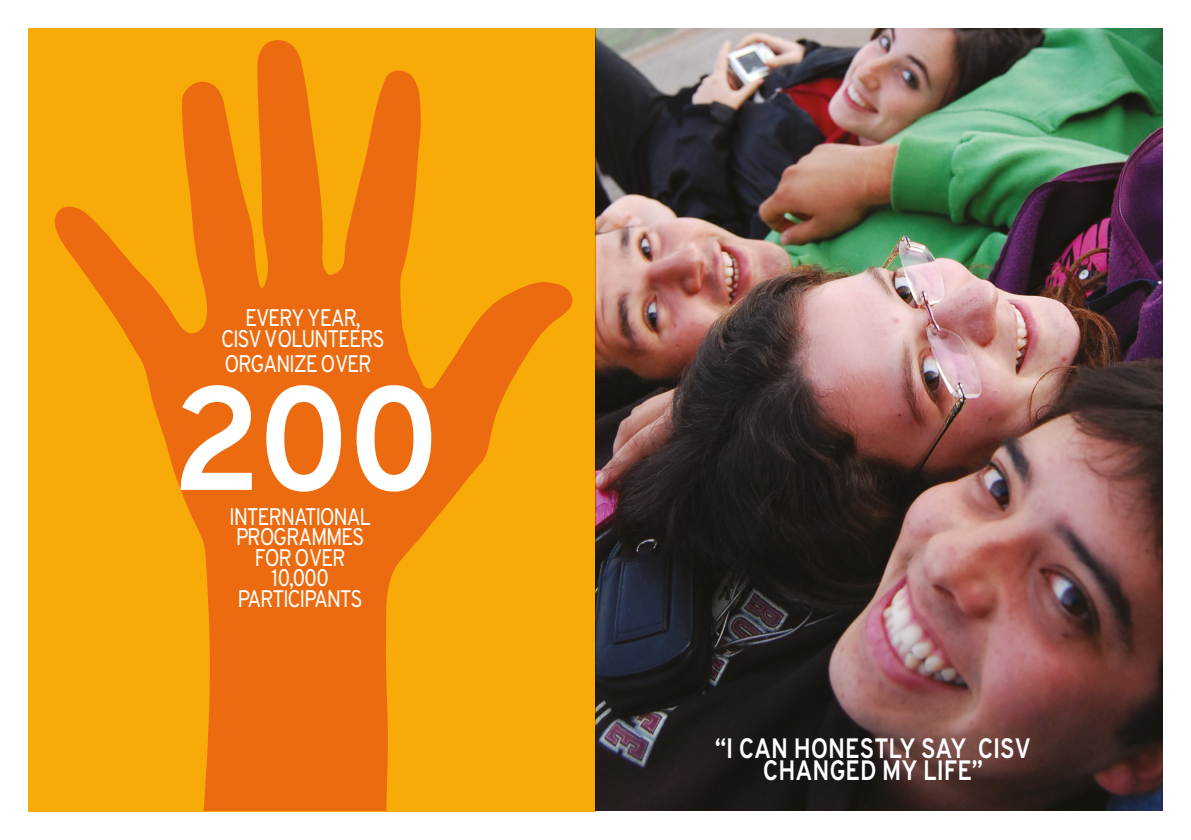
<style>
.page{position:relative;width:1191px;height:840px;background:#fff}
.page>*{position:absolute;margin:0;border:0;box-sizing:border-box;transform-origin:0 0}
.t1{font:700 147px "Overpass";color:#fff}
.t2{font:700 28px/22.2px "Overpass";color:#fff;text-align:center;scale:.85 1}
.t3{font:24px/20.4px "Overpass";letter-spacing:-.06em;color:#fff;text-align:center;scale:.85 1}
</style>
<div class="page">
<div style="left:28px;top:28px;width:567px;height:783px;background:#f8ab08"></div>
<svg style="left:54px;top:40px;width:519px;height:770px"></svg>
<img style="left:595px;top:28px;width:567px;height:782px">
<p class="t3" style="left:221px;top:308px;width:194px">EVERY YEAR,<br>CISV VOLUNTEERS</p>
<p class="t3" style="left:225px;top:354px;width:174px">ORGANIZE OVER</p>
<p class="t1" style="left:171px;top:347px;width:272px">200</p>
<p class="t3" style="left:229px;top:506px;width:168px">INTERNATIONAL<br>PROGRAMMES<br>FOR OVER<br>10,000<br>PARTICIPANTS</p>
<p class="t2" style="left:715px;top:736px;width:373px">“I CAN HONESTLY SAY CISV<br>CHANGED MY LIFE”</p>
</div>
